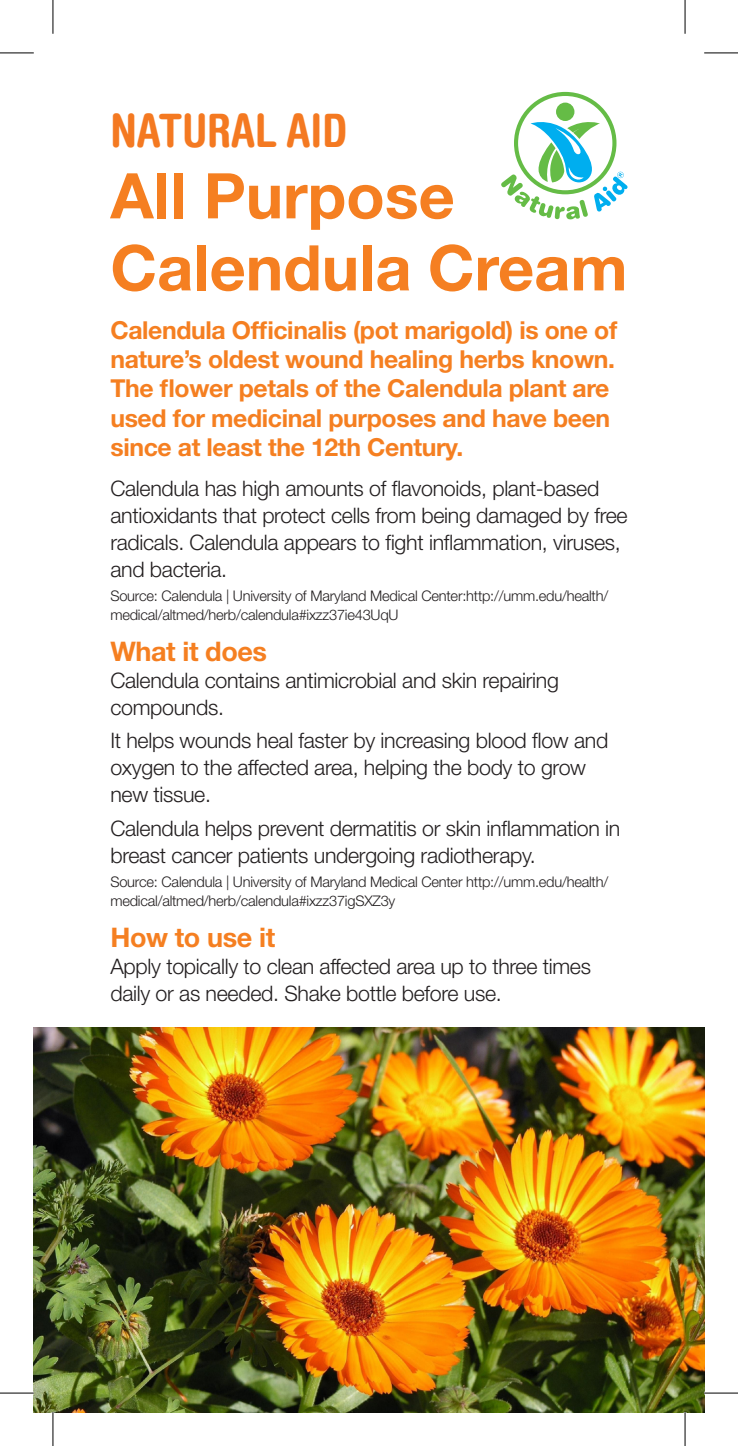
<style>
.page{position:relative;width:738px;height:1446px;background:#fff}
.page>*{position:absolute;margin:0;border:0;box-sizing:border-box;transform-origin:0 0}
.t1{font:700 63px/72px "Helvetica Neue";color:#f57f21}
.t2{font:700 condensed 46.12px "Helvetica Rounded";color:#f47921}
.t3{font:700 27px "Helvetica Neue";letter-spacing:-.015em;color:#f57f21}
.t4{font:700 24.75px/29.2px "Helvetica Neue";letter-spacing:-.015em;color:#f57f21}
.t5{font:300 21.38px/27px "Helvetica Neue";letter-spacing:-.015em;color:#231f20}
.t6{font:300 14.62px/18.9px "Helvetica Neue";letter-spacing:-.015em;color:#231f20}
</style>
<div class="page">
<img style="left:34px;top:1027px;width:669px;height:384px">
<svg style="left:501px;top:92px;width:126px;height:127px"></svg>
<hr style="left:0;top:53px;width:34px;height:1px;background:#000">
<hr style="left:703px;top:53px;width:34px;height:1px;background:#000">
<hr style="left:0;top:1392px;width:34px;height:1px;background:#000">
<hr style="left:703px;top:1392px;width:34px;height:1px;background:#000">
<hr style="left:53px;top:0;width:1px;height:34px;background:#000">
<hr style="left:53px;top:1411px;width:1px;height:34px;background:#000">
<hr style="left:684px;top:0;width:1px;height:34px;background:#000">
<hr style="left:684px;top:1411px;width:1px;height:34px;background:#000">
<h2 class="t2" style="left:110px;top:102px;width:238px">NATURAL AID</h2>
<h1 class="t1" style="left:110px;top:158px;width:518px">All Purpose<br>Calendula Cream</h1>
<p class="t4" style="left:110px;top:315px;width:508px">Calendula Officinalis (pot marigold) is one of nature’s oldest wound healing herbs known.<br>The flower petals of the Calendula plant are used for medicinal purposes and have been since at least the 12th Century.</p>
<p class="t5" style="left:110px;top:474px;width:518px">Calendula has high amounts of flavonoids, plant-based antioxidants that protect cells from being damaged by free radicals. Calendula appears to fight inflammation, viruses, and bacteria.</p>
<p class="t6" style="left:110px;top:585px;width:499px">Source: Calendula | University of Maryland Medical Center:http://umm.edu/health/ medical/altmed/herb/calendula#ixzz37ie43UqU</p>
<p class="t3" style="left:110px;top:634px;width:158px">What it does</p>
<p class="t5" style="left:110px;top:666px;width:450px">Calendula contains antimicrobial and skin repairing compounds.</p>
<p class="t5" style="left:110px;top:726px;width:499px">It helps wounds heal faster by increasing blood flow and oxygen to the affected area, helping the body to grow new tissue.</p>
<p class="t5" style="left:110px;top:814px;width:511px">Calendula helps prevent dermatitis or skin inflammation in breast cancer patients undergoing radiotherapy.</p>
<p class="t6" style="left:110px;top:871px;width:499px">Source: Calendula | University of Maryland Medical Center http://umm.edu/health/ medical/altmed/herb/calendula#ixzz37igSXZ3y</p>
<p class="t3" style="left:110px;top:920px;width:166px">How to use it</p>
<p class="t5" style="left:110px;top:952px;width:482px">Apply topically to clean affected area up to three times daily or as needed. Shake bottle before use.</p>
</div>
